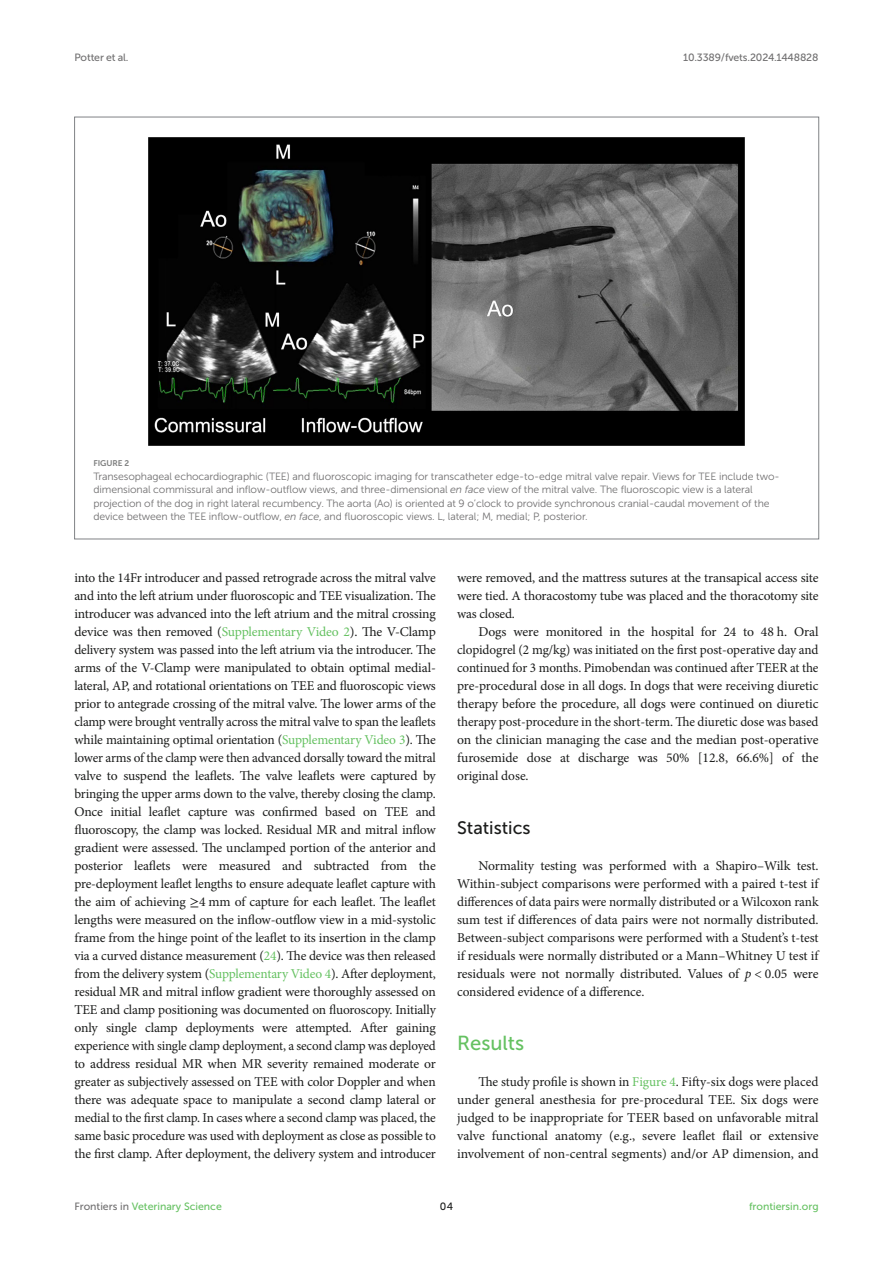
<style>
.page{position:relative;width:893px;height:1263px;background:#fff}
.page>*{position:absolute;margin:0;border:0;box-sizing:border-box;transform-origin:0 0}
.HEAD_1{font:20.25px "Museo Sans 500";color:#65c161}
.HEAD_2{font:18px "Museo Sans 500";color:#1b1c1b}
.TEXT{font:13.5px/18px "Minion Pro";letter-spacing:-.01em;color:#1b1c1b;text-align:justify}
.FIG_LEG{font:10.5px/13.5px "Museo Sans 300";letter-spacing:-.01em;color:#706f70}
.t1{font:10.5px "Museo Sans 500";color:#65c161}
.t2{font:10.5px "Museo Sans 500";letter-spacing:-.015em;color:#706f70}
.t3{font:10.5px "Museo Sans 500";color:#1b1c1b}
.FIG_HD{font:8.25px "Museo Sans 700";letter-spacing:-.01em;color:#7e7f7f}
.s1{font-style:italic}
.s2{color:#65c161}
.s3{font-family:"STIX General"}
.s4{color:#706f70}
</style>
<div class="page">
<img style="left:148px;top:137px;width:597px;height:309px">
<p class="t2" style="left:74px;top:51px;width:56px">Potter et al.</p>
<p class="t2" style="left:683px;top:51px;width:137px">10.3389/fvets.2024.1448828</p>
<p class="FIG_HD" style="left:94px;top:459px;width:37px">FIGURE 2</p>
<p class="FIG_LEG" style="left:94px;top:469px;width:688px">Transesophageal echocardiographic (TEE) and fluoroscopic imaging for transcatheter edge-to-edge mitral valve repair. Views for TEE include two&shy;dimensional commissural and inflow-outflow views, and three-dimensional <span class="s1">en face</span> view of the mitral valve. The fluoroscopic view is a lateral projection of the dog in right lateral recumbency. The aorta (Ao) is oriented at 9 o’clock to provide synchronous cranial-caudal movement of the device between the TEE inflow-outflow, <span class="s1">en face</span>, and fluoroscopic views. L, lateral; M, medial; P, posterior.</p>
<p class="TEXT" style="left:74px;top:569px;width:363px">into the 14Fr introducer and passed retrograde across the mitral valve and into the left atrium under fluoroscopic and TEE visualization. The introducer was advanced into the left atrium and the mitral crossing device was then removed (<span class="s2">Supplementary Video 2</span>). The V-Clamp delivery system was passed into the left atrium via the introducer. The arms of the V-Clamp were manipulated to obtain optimal medial&shy;lateral, AP, and rotational orientations on TEE and fluoroscopic views prior to antegrade crossing of the mitral valve. The lower arms of the clamp were brought ventrally across the mitral valve to span the leaflets while maintaining optimal orientation (<span class="s2">Supplementary Video 3</span>). The lower arms of the clamp were then advanced dorsally toward the mitral valve to suspend the leaflets. The valve leaflets were captured by bringing the upper arms down to the valve, thereby closing the clamp.<br>Once initial leaflet capture was confirmed based on TEE and fluoroscopy, the clamp was locked. Residual MR and mitral inflow gradient were assessed. The unclamped portion of the anterior and posterior leaflets were measured and subtracted from the pre-deployment leaflet lengths to ensure adequate leaflet capture with the aim of achieving <span class="s3">≥</span>4 mm of capture for each leaflet. The leaflet lengths were measured on the inflow-outflow view in a mid-systolic frame from the hinge point of the leaflet to its insertion in the clamp via a curved distance measurement (<span class="s2">24</span>). The device was then released from the delivery system (<span class="s2">Supplementary Video 4</span>). After deployment, residual MR and mitral inflow gradient were thoroughly assessed on TEE and clamp positioning was documented on fluoroscopy. Initially only single clamp deployments were attempted. After gaining experience with single clamp deployment, a second clamp was deployed to address residual MR when MR severity remained moderate or greater as subjectively assessed on TEE with color Doppler and when there was adequate space to manipulate a second clamp lateral or medial to the first clamp. In cases where a second clamp was placed, the same basic procedure was used with deployment as close as possible to the first clamp. After deployment, the delivery system and introducer</p>
<p class="TEXT" style="left:457px;top:569px;width:363px">were removed, and the mattress sutures at the transapical access site were tied. A thoracostomy tube was placed and the thoracotomy site was closed.</p>
<p class="TEXT" style="left:457px;top:623px;width:363px;text-indent:21px">Dogs were monitored in the hospital for 24 to 48 h. Oral clopidogrel (2 mg/kg) was initiated on the first post-operative day and continued for 3 months. Pimobendan was continued after TEER at the pre-procedural dose in all dogs. In dogs that were receiving diuretic therapy before the procedure, all dogs were continued on diuretic therapy post-procedure in the short-term. The diuretic dose was based on the clinician managing the case and the median post-operative furosemide dose at discharge was 50% [12.8, 66.6%] of the original dose.</p>
<p class="HEAD_2" style="left:457px;top:818px;width:75px">Statistics</p>
<p class="TEXT" style="left:457px;top:857px;width:363px;text-indent:21px">Normality testing was performed with a Shapiro–Wilk test.<br>Within-subject comparisons were performed with a paired t-test if differences of data pairs were normally distributed or a Wilcoxon rank sum test if differences of data pairs were not normally distributed.<br>Between-subject comparisons were performed with a Student’s t-test if residuals were normally distributed or a Mann–Whitney U test if residuals were not normally distributed. Values of <span class="s1">p</span> &lt; 0.05 were considered evidence of a difference.</p>
<p class="HEAD_1" style="left:457px;top:1032px;width:69px">Results</p>
<p class="TEXT" style="left:457px;top:1073px;width:363px;text-indent:21px">The study profile is shown in <span class="s2">Figure 4</span>. Fifty-six dogs were placed under general anesthesia for pre-procedural TEE. Six dogs were judged to be inappropriate for TEER based on unfavorable mitral valve functional anatomy (e.g., severe leaflet flail or extensive involvement of non-central segments) and/or AP dimension, and</p>
<p class="t1" style="left:74px;top:1200px;width:149px"><span class="s4">Frontiers in</span> Veterinary Science</p>
<p class="t3" style="left:440px;top:1200px;width:15px">04</p>
<p class="t1" style="left:749px;top:1200px;width:71px">frontiersin.org</p>
</div>
